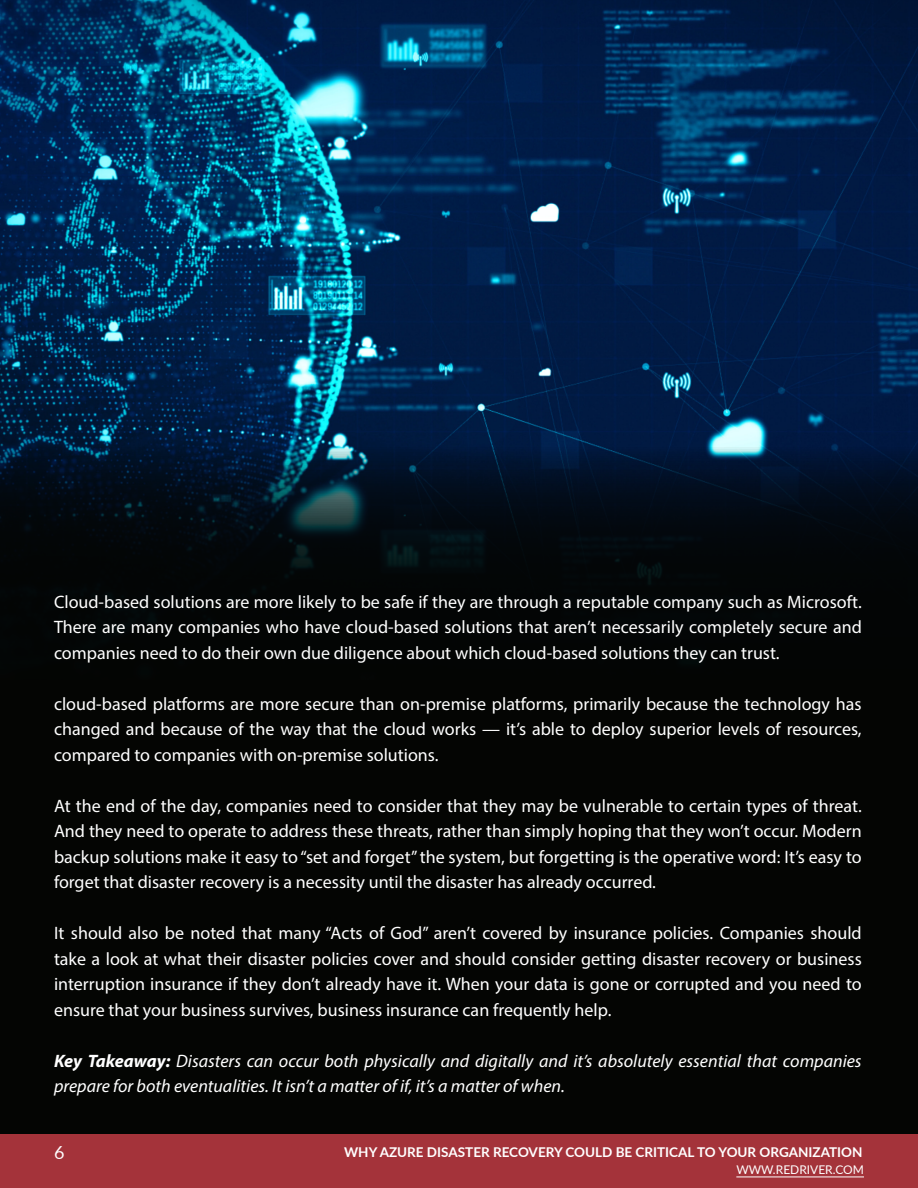
<style>
.page{position:relative;width:918px;height:1188px;background:#fff}
.page>*{position:absolute;margin:0;border:0;box-sizing:border-box;transform-origin:0 0}
.t1{font:18px/25.5px "Myriad Pro";color:#fff;text-align:justify}
.t2{font:italic 18px/25.5px "Myriad Pro";color:#fff}
.t3{font:18px "Lato";color:#fff}
.t4{font:700 13.5px "Lato";color:#fff}
.t5{font:12px "Lato";color:#fff}
.s1{font-weight:700}
</style>
<div class="page">
<div style="left:0;top:1118px;width:918px;height:70px;background:#a4333a"></div>
<hr style="left:736px;top:1177px;width:128px;height:1px;background:#fff">
<div style="left:0;top:0;width:918px;height:1134px;background:#040503"></div>
<img style="left:0;top:0;width:918px;height:621px">
<p class="t1" style="left:54px;top:588px;width:809px">Cloud-based solutions are more likely to be safe if they are through a reputable company such as Microsoft.<br>There are many companies who have cloud-based solutions that aren’t necessarily completely secure and companies need to do their own due diligence about which cloud-based solutions they can trust.</p>
<p class="t1" style="left:54px;top:690px;width:809px">cloud-based platforms are more secure than on-premise platforms, primarily because the technology has changed and because of the way that the cloud works — it’s able to deploy superior levels of resources, compared to companies with on-premise solutions.</p>
<p class="t1" style="left:54px;top:792px;width:809px">At the end of the day, companies need to consider that they may be vulnerable to certain types of threat.<br>And they need to operate to address these threats, rather than simply hoping that they won’t occur. Modern backup solutions make it easy to “set and forget” the system, but forgetting is the operative word: It’s easy to forget that disaster recovery is a necessity until the disaster has already occurred.</p>
<p class="t1" style="left:54px;top:920px;width:809px">It should also be noted that many “Acts of God” aren’t covered by insurance policies. Companies should take a look at what their disaster policies cover and should consider getting disaster recovery or business interruption insurance if they don’t already have it. When your data is gone or corrupted and you need to ensure that your business survives, business insurance can frequently help.</p>
<p class="t2" style="left:54px;top:1047px;width:809px"><span class="s1">Key Takeaway:</span> Disasters can occur both physically and digitally and it’s absolutely essential that companies prepare for both eventualities. It isn’t a matter of if, it’s a matter of when.</p>
<p class="t3" style="left:54px;top:1140px;width:12px">6</p>
<p class="t4" style="left:344px;top:1142px;width:520px">WHY AZURE DISASTER RECOVERY COULD BE CRITICAL TO YOUR ORGANIZATION</p>
<p class="t5" style="left:736px;top:1161px;width:129px">WWW.REDRIVER.COM</p>
</div>
